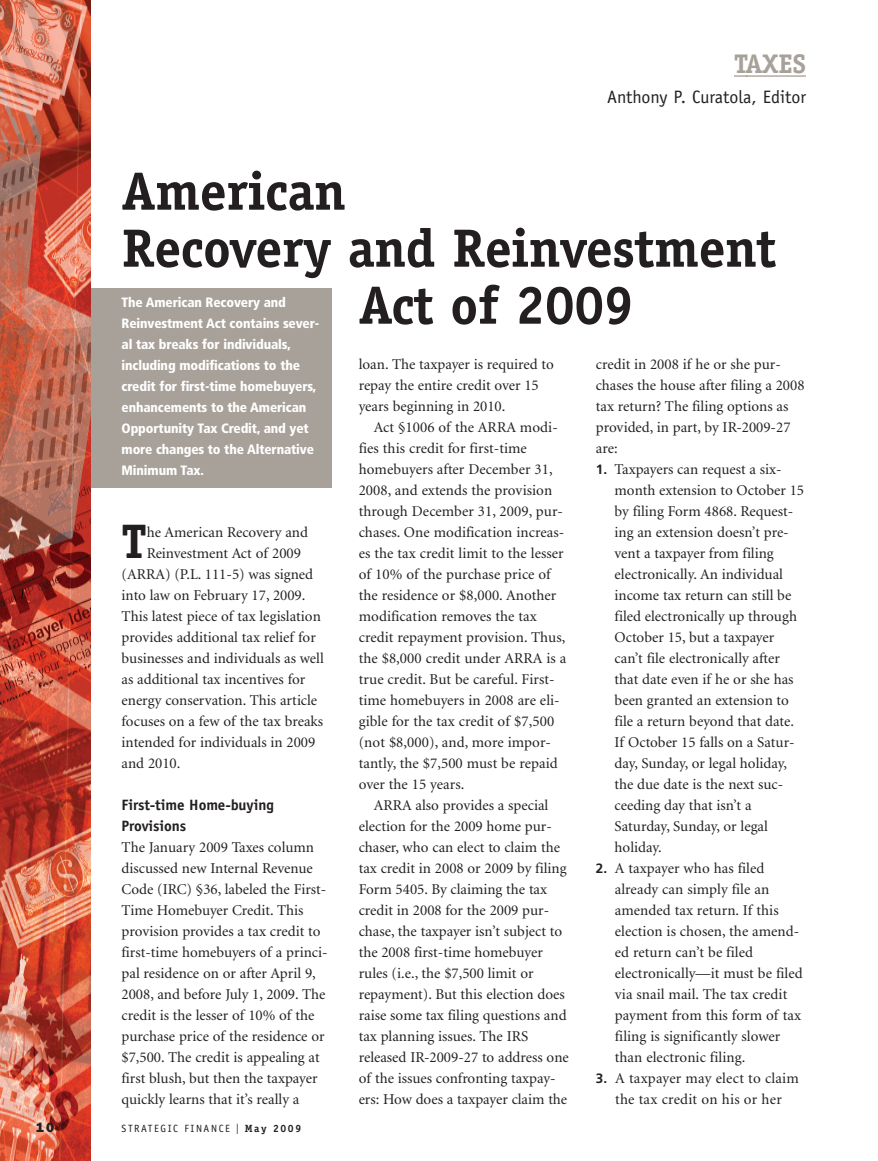
<style>
.page{position:relative;width:878px;height:1161px;background:#fff}
.page>*{position:absolute;margin:0;border:0;box-sizing:border-box;transform-origin:0 0}
.t1{font:700 54px "Officina Serif";letter-spacing:-.01em;color:#231f20}
.t2{font:700 48.6px "Officina Serif";color:#231f20}
.t3{font:700 27px "Officina Serif";letter-spacing:-.015em;color:#a8a199}
.t4{font:18px "Officina Sans";color:#231f20}
.t5{font:15px/21px "Minion";color:#231f20}
.t6{font:700 15px/21px "Officina Sans";letter-spacing:-.005em;color:#231f20}
.t7{font:900 condensed 13.5px/21px "Frutiger";letter-spacing:-.01em;color:#fff}
.t8{font:800 13.5px "Franklin Gothic";color:#231f20}
.t9{font:10.5px "Officina Sans";letter-spacing:.15em;color:#231f20}
.s1{font-family:"Frutiger";font-weight:700;font-size:13.5px}
.s2{font-family:"Franklin Gothic";font-size:15px}
.s3{font-family:"Officina Serif";font-weight:700}
</style>
<div class="page">
<svg style="left:734px;top:75px;width:11px;height:2px"></svg>
<hr style="left:745px;top:75px;width:61px;height:2px;background:#a8a199">
<div style="left:90px;top:288px;width:242px;height:200px;background:#a8a199"></div>
<img style="left:0;top:0;width:90px;height:1161px">
<h3 class="t3" style="left:734px;top:54px;width:73px">TAXES</h3>
<p class="t4" style="left:607px;top:90px;width:200px">Anthony P. Curatola, Editor</p>
<h1 class="t1" style="left:122px;top:171px;width:226px">American</h1>
<h1 class="t1" style="left:122px;top:228px;width:656px">Recovery and Reinvestment</h1>
<h1 class="t1" style="left:359px;top:285px;width:276px">Act of 2009</h1>
<p class="t7" style="left:122px;top:293px;width:199px">The American Recovery and<br>Reinvestment Act contains sever&shy;al tax breaks for individuals, including modifications to the credit for first-time homebuyers, enhancements to the American<br>Opportunity Tax Credit, and yet more changes to the Alternative<br>Minimum Tax.</p>
<p class="t5" style="left:358px;top:355px;width:197px">loan. The taxpayer is required to repay the entire credit over 15 years beginning in 2010.</p>
<p class="t5" style="left:358px;top:418px;width:209px;text-indent:15px">Act §1006 of the ARRA modi&shy;fies this credit for first-time homebuyers after December 31,<br>2008, and extends the provision through December 31, 2009, pur&shy;chases. One modification increas&shy;es the tax credit limit to the lesser of 10% of the purchase price of the residence or $8,000. Another modification removes the tax credit repayment provision. Thus, the $8,000 credit under ARRA is a true credit. But be careful. First&shy;time homebuyers in 2008 are eli&shy;gible for the tax credit of $7,500 (not $8,000), and, more impor&shy;tantly, the $7,500 must be repaid over the 15 years.</p>
<p class="t5" style="left:358px;top:796px;width:212px;text-indent:15px">ARRA also provides a special election for the 2009 home pur&shy;chaser, who can elect to claim the tax credit in 2008 or 2009 by filing<br>Form 5405. By claiming the tax credit in 2008 for the 2009 pur&shy;chase, the taxpayer isn’t subject to the 2008 first-time homebuyer rules (i.e., the $7,500 limit or repayment). But this election does raise some tax filing questions and tax planning issues. The IRS released IR-2009-27 to address one of the issues confronting taxpay&shy;ers: How does a taxpayer claim the</p>
<p class="t5" style="left:596px;top:355px;width:210px">credit in 2008 if he or she pur&shy;chases the house after filing a 2008 tax return? The filing options as provided, in part, by IR-2009-27 are:</p>
<p class="t5" style="left:614px;top:460px;width:191px;text-indent:-19px"><span class="s1">1.</span> Taxpayers can request a six&shy;month extension to October 15 by filing Form 4868. Request&shy;ing an extension doesn’t pre&shy;vent a taxpayer from filing electronically. An individual income tax return can still be filed electronically up through<br>October 15, but a taxpayer can’t file electronically after that date even if he or she has been granted an extension to file a return beyond that date.<br>If October 15 falls on a Satur&shy;day, Sunday, or legal holiday, the due date is the next suc&shy;ceeding day that isn’t a<br>Saturday, Sunday, or legal holiday.</p>
<p class="t5" style="left:614px;top:859px;width:189px;text-indent:-19px"><span class="s1">2.</span> A taxpayer who has filed already can simply file an amended tax return. If this election is chosen, the amend&shy;ed return can’t be filed electronically—it must be filed via snail mail. The tax credit payment from this form of tax filing is significantly slower than electronic filing.</p>
<p class="t5" style="left:596px;top:1069px;width:204px;text-align:center"><span class="s1">3.</span> A taxpayer may elect to claim the tax credit on his or her</p>
<h2 class="t2" style="left:122px;top:523px;width:27px">T</h2>
<p class="t5" style="left:147px;top:523px;width:163px">he American Recovery and</p>
<p class="t5" style="left:147px;top:544px;width:156px">Reinvestment Act of 2009</p>
<p class="t5" style="left:122px;top:565px;width:193px">(ARRA) (P.L. 111-5) was signed</p>
<p class="t5" style="left:122px;top:586px;width:185px">into law on February 17, 2009.</p>
<p class="t5" style="left:122px;top:607px;width:201px">This latest piece of tax legislation</p>
<p class="t5" style="left:122px;top:628px;width:196px">provides additional tax relief for</p>
<p class="t5" style="left:122px;top:649px;width:204px">businesses and individuals as well</p>
<p class="t5" style="left:122px;top:670px;width:185px">as additional tax incentives for</p>
<p class="t5" style="left:122px;top:691px;width:197px">energy conservation. This article</p>
<p class="t5" style="left:122px;top:712px;width:203px">focuses on a few of the tax breaks</p>
<p class="t5" style="left:122px;top:733px;width:195px">intended for individuals in 2009</p>
<p class="t5" style="left:122px;top:754px;width:60px">and 2010.</p>
<p class="t6" style="left:122px;top:796px;width:154px">First-time Home-buying<br>Provisions</p>
<p class="t5" style="left:122px;top:838px;width:207px">The January 2009 Taxes column discussed new Internal Revenue<br>Code (IRC) §36, labeled the First-<br>Time Homebuyer Credit. This provision provides a tax credit to first-time homebuyers of a princi&shy;pal residence on or after April 9,<br>2008, and before July 1, 2009. The credit is the lesser of 10% of the purchase price of the residence or $7,500. The credit is appealing at first blush, but then the taxpayer quickly learns that it’s really a</p>
<p class="t8" style="left:36px;top:1123px;width:20px">10</p>
<p class="t9" style="left:122px;top:1125px;width:181px">STRATEGIC FINANCE <span class="s2">I</span> <span class="s3">May 2009</span></p>
</div>
